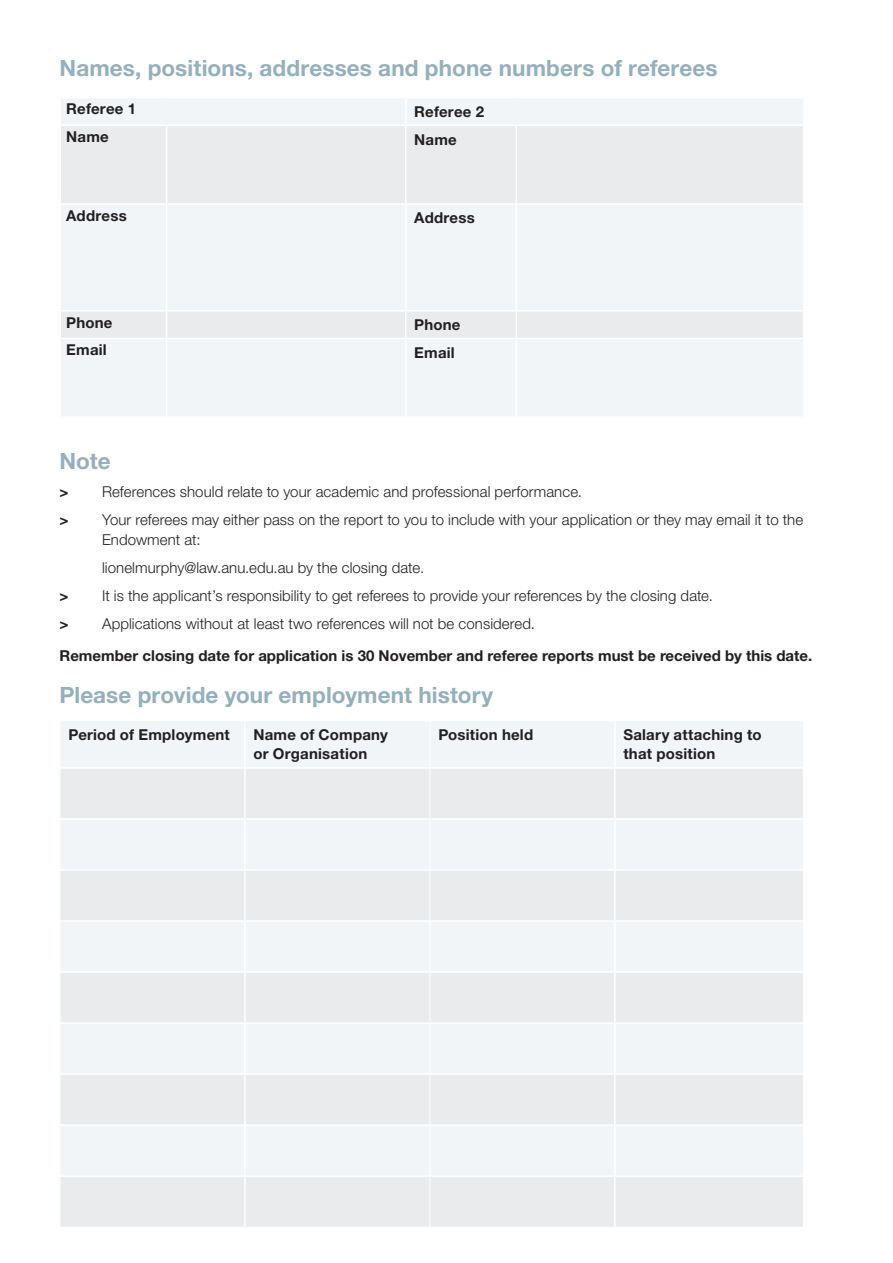
<style>
.page{position:relative;width:893px;height:1263px;background:#fff}
.page>*{position:absolute;margin:0;border:0;box-sizing:border-box;transform-origin:0 0}
.Sub_Heading_2{font:700 22.5px "Helvetica Neue LT Std";letter-spacing:.005em;color:#94afbd}
.Body_Copy_10pt{font:300 15px/19.5px "Helvetica Neue LT Std";letter-spacing:.005em;color:#231f20}
.Body_Copy_10pt-2{font:700 15px/19.5px "Helvetica Neue LT Std";letter-spacing:.015em;color:#231f20}
.Sub_Heading_3{font:700 15px "Helvetica Neue LT Std";color:#231f20}
.s1{font-weight:700}
</style>
<div class="page">
<div style="left:61px;top:98px;width:742px;height:318px;background:#f1f5f7"></div>
<svg style="left:61px;top:126px;width:742px;height:212px;fill:#f1f5f7"></svg>
<svg style="left:405px;top:98px;width:1px;height:27px"></svg>
<hr style="left:60px;top:125px;width:107px;height:1px;background:#fff">
<hr style="left:167px;top:125px;width:239px;height:1px;background:#fff">
<hr style="left:166px;top:126px;width:1px;height:77px;background:#fff">
<hr style="left:406px;top:125px;width:110px;height:1px;background:#fff">
<hr style="left:405px;top:126px;width:1px;height:77px;background:#fff">
<hr style="left:516px;top:125px;width:288px;height:1px;background:#fff">
<hr style="left:516px;top:126px;width:1px;height:77px;background:#fff">
<hr style="left:60px;top:203px;width:107px;height:2px;background:#fff">
<hr style="left:167px;top:203px;width:239px;height:2px;background:#fff">
<hr style="left:166px;top:205px;width:1px;height:105px;background:#fff">
<hr style="left:406px;top:203px;width:110px;height:2px;background:#fff">
<hr style="left:405px;top:205px;width:1px;height:105px;background:#fff">
<hr style="left:516px;top:203px;width:288px;height:2px;background:#fff">
<hr style="left:516px;top:205px;width:1px;height:105px;background:#fff">
<hr style="left:60px;top:310px;width:107px;height:2px;background:#fff">
<hr style="left:167px;top:310px;width:239px;height:2px;background:#fff">
<svg style="left:166px;top:312px;width:1px;height:26px"></svg>
<hr style="left:406px;top:310px;width:110px;height:2px;background:#fff">
<svg style="left:405px;top:312px;width:1px;height:26px"></svg>
<hr style="left:516px;top:310px;width:288px;height:2px;background:#fff">
<svg style="left:516px;top:312px;width:1px;height:26px"></svg>
<hr style="left:60px;top:338px;width:107px;height:1px;background:#fff">
<hr style="left:167px;top:338px;width:239px;height:1px;background:#fff">
<hr style="left:166px;top:339px;width:1px;height:77px;background:#fff">
<hr style="left:406px;top:338px;width:110px;height:1px;background:#fff">
<hr style="left:405px;top:339px;width:1px;height:77px;background:#fff">
<hr style="left:516px;top:338px;width:288px;height:1px;background:#fff">
<hr style="left:516px;top:339px;width:1px;height:77px;background:#fff">
<div style="left:61px;top:721px;width:742px;height:46px;background:#f1f5f7"></div>
<svg style="left:61px;top:769px;width:742px;height:458px;fill:#eaebec"></svg>
<hr style="left:244px;top:721px;width:2px;height:46px;background:#fff">
<hr style="left:614px;top:721px;width:2px;height:46px;background:#fff">
<hr style="left:244px;top:769px;width:2px;height:49px;background:#fff">
<hr style="left:614px;top:769px;width:2px;height:49px;background:#fff">
<hr style="left:60px;top:818px;width:185px;height:2px;background:#fff">
<hr style="left:245px;top:818px;width:185px;height:2px;background:#fff">
<hr style="left:244px;top:820px;width:2px;height:49px;background:#fff">
<hr style="left:430px;top:818px;width:185px;height:2px;background:#fff">
<hr style="left:615px;top:818px;width:188px;height:2px;background:#fff">
<hr style="left:614px;top:820px;width:2px;height:49px;background:#fff">
<hr style="left:60px;top:869px;width:185px;height:2px;background:#fff">
<hr style="left:245px;top:869px;width:185px;height:2px;background:#fff">
<hr style="left:244px;top:871px;width:2px;height:49px;background:#fff">
<hr style="left:430px;top:869px;width:185px;height:2px;background:#fff">
<hr style="left:615px;top:869px;width:188px;height:2px;background:#fff">
<hr style="left:614px;top:871px;width:2px;height:49px;background:#fff">
<hr style="left:60px;top:920px;width:185px;height:2px;background:#fff">
<hr style="left:245px;top:920px;width:185px;height:2px;background:#fff">
<hr style="left:244px;top:922px;width:2px;height:49px;background:#fff">
<hr style="left:430px;top:920px;width:185px;height:2px;background:#fff">
<hr style="left:615px;top:920px;width:188px;height:2px;background:#fff">
<hr style="left:614px;top:922px;width:2px;height:49px;background:#fff">
<hr style="left:60px;top:971px;width:185px;height:2px;background:#fff">
<hr style="left:245px;top:971px;width:185px;height:2px;background:#fff">
<hr style="left:244px;top:973px;width:2px;height:49px;background:#fff">
<hr style="left:430px;top:971px;width:185px;height:2px;background:#fff">
<hr style="left:615px;top:971px;width:188px;height:2px;background:#fff">
<hr style="left:614px;top:973px;width:2px;height:49px;background:#fff">
<hr style="left:60px;top:1022px;width:185px;height:2px;background:#fff">
<hr style="left:245px;top:1022px;width:185px;height:2px;background:#fff">
<hr style="left:244px;top:1024px;width:2px;height:49px;background:#fff">
<hr style="left:430px;top:1022px;width:185px;height:2px;background:#fff">
<hr style="left:615px;top:1022px;width:188px;height:2px;background:#fff">
<hr style="left:614px;top:1024px;width:2px;height:49px;background:#fff">
<hr style="left:60px;top:1073px;width:185px;height:2px;background:#fff">
<hr style="left:245px;top:1073px;width:185px;height:2px;background:#fff">
<hr style="left:244px;top:1075px;width:2px;height:49px;background:#fff">
<hr style="left:430px;top:1073px;width:185px;height:2px;background:#fff">
<hr style="left:615px;top:1073px;width:188px;height:2px;background:#fff">
<hr style="left:614px;top:1075px;width:2px;height:49px;background:#fff">
<hr style="left:60px;top:1124px;width:185px;height:2px;background:#fff">
<hr style="left:245px;top:1124px;width:185px;height:2px;background:#fff">
<hr style="left:244px;top:1126px;width:2px;height:49px;background:#fff">
<hr style="left:430px;top:1124px;width:185px;height:2px;background:#fff">
<hr style="left:615px;top:1124px;width:188px;height:2px;background:#fff">
<hr style="left:614px;top:1126px;width:2px;height:49px;background:#fff">
<hr style="left:60px;top:1175px;width:185px;height:2px;background:#fff">
<hr style="left:245px;top:1175px;width:185px;height:2px;background:#fff">
<hr style="left:244px;top:1177px;width:2px;height:50px;background:#fff">
<hr style="left:430px;top:1175px;width:185px;height:2px;background:#fff">
<hr style="left:615px;top:1175px;width:188px;height:2px;background:#fff">
<hr style="left:614px;top:1177px;width:2px;height:50px;background:#fff">
<hr style="left:430px;top:721px;width:1px;height:46px;background:#fff">
<hr style="left:430px;top:769px;width:1px;height:49px;background:#fff">
<hr style="left:430px;top:820px;width:1px;height:49px;background:#fff">
<hr style="left:430px;top:871px;width:1px;height:49px;background:#fff">
<hr style="left:430px;top:922px;width:1px;height:49px;background:#fff">
<hr style="left:430px;top:973px;width:1px;height:49px;background:#fff">
<hr style="left:430px;top:1024px;width:1px;height:49px;background:#fff">
<hr style="left:430px;top:1075px;width:1px;height:49px;background:#fff">
<hr style="left:430px;top:1126px;width:1px;height:49px;background:#fff">
<hr style="left:430px;top:1177px;width:1px;height:50px;background:#fff">
<p class="Sub_Heading_2" style="left:60px;top:54px;width:660px">Names, positions, addresses and phone numbers of referees</p>
<p class="Body_Copy_10pt-2" style="left:66px;top:99px;width:71px">Referee 1</p>
<p class="Body_Copy_10pt-2" style="left:414px;top:101px;width:71px">Referee 2</p>
<p class="Body_Copy_10pt-2" style="left:66px;top:127px;width:44px">Name</p>
<p class="Body_Copy_10pt-2" style="left:414px;top:129px;width:44px">Name</p>
<p class="Body_Copy_10pt-2" style="left:66px;top:205px;width:62px">Address</p>
<p class="Body_Copy_10pt-2" style="left:414px;top:208px;width:62px">Address</p>
<p class="Body_Copy_10pt-2" style="left:66px;top:312px;width:48px">Phone</p>
<p class="Body_Copy_10pt-2" style="left:414px;top:315px;width:48px">Phone</p>
<p class="Body_Copy_10pt-2" style="left:66px;top:340px;width:42px">Email</p>
<p class="Body_Copy_10pt-2" style="left:414px;top:342px;width:42px">Email</p>
<p class="Sub_Heading_2" style="left:60px;top:447px;width:53px">Note</p>
<p class="Body_Copy_10pt" style="left:60px;top:482px;width:524px"><span class="s1">&gt;</span> References should relate to your academic and professional performance.</p>
<p class="Body_Copy_10pt" style="left:102px;top:510px;width:703px;text-indent:-43px"><span class="s1">&gt;</span> Your referees may either pass on the report to you to include with your application or they may email it to the<br>Endowment at:</p>
<p class="Body_Copy_10pt" style="left:102px;top:557px;width:324px">lionelmurphy@law.anu.edu.au by the closing date.</p>
<p class="Body_Copy_10pt" style="left:60px;top:585px;width:655px"><span class="s1">&gt;</span> It is the applicant’s responsibility to get referees to provide your references by the closing date.</p>
<p class="Body_Copy_10pt" style="left:60px;top:613px;width:477px"><span class="s1">&gt;</span> Applications without at least two references will not be considered.</p>
<p class="Sub_Heading_3" style="left:60px;top:646px;width:754px">Remember closing date for application is 30 November and referee reports must be received by this date.</p>
<p class="Sub_Heading_2" style="left:60px;top:681px;width:435px">Please provide your employment history</p>
<p class="Body_Copy_10pt-2" style="left:68px;top:724px;width:163px">Period of Employment</p>
<p class="Body_Copy_10pt-2" style="left:253px;top:724px;width:136px">Name of Company or Organisation</p>
<p class="Body_Copy_10pt-2" style="left:438px;top:724px;width:96px">Position held</p>
<p class="Body_Copy_10pt-2" style="left:623px;top:724px;width:140px">Salary attaching to that position</p>
</div>
